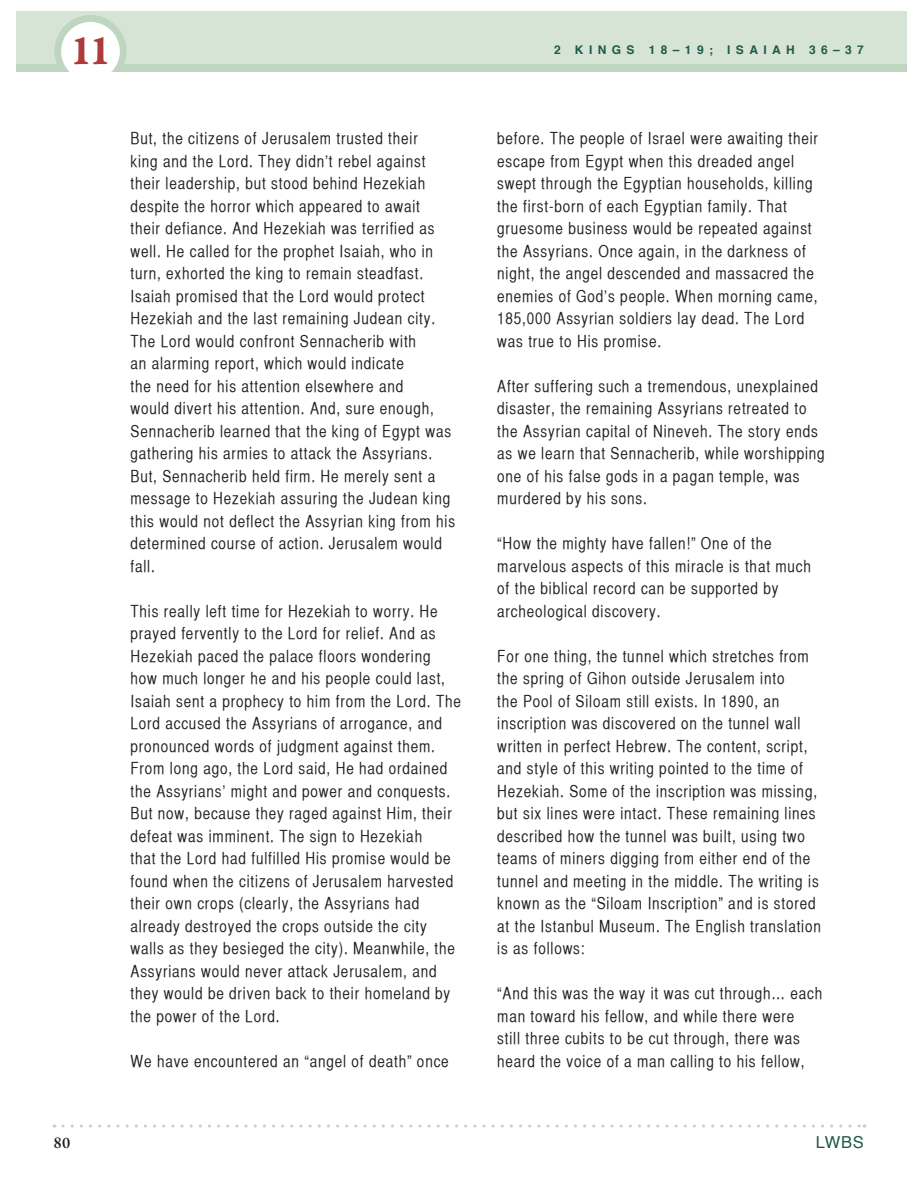
<style>
.page{position:relative;width:918px;height:1188px;background:#fff}
.page>*{position:absolute;margin:0;border:0;box-sizing:border-box;transform-origin:0 0}
.t1{font:45px "Garamond Premr Pro Smbd Capt";color:#ad3b3b}
.Body____Indent{font:16.5px/22.5px "Helvetica CY Plain";letter-spacing:.05em;color:#231f20}
.t2{font:16.5px "Helvetica";color:#20594a}
.t3{font:600 16.5px "Garamond Premr Pro";color:#231f20}
.t4{font:700 12px "Helvetica";letter-spacing:.45em;color:#20594a}
</style>
<div class="page">
<div style="left:17px;top:64px;width:890px;height:8px;background:#bed5bf"></div>
<svg style="left:63px;top:1125px;width:802px;height:3px"></svg>
<div style="left:17px;top:11px;width:890px;height:53px;background:#d5e4d5"></div>
<svg style="left:54px;top:15px;width:73px;height:51px"></svg>
<div style="left:61px;top:22px;width:59px;height:59px;background:#fff;border-radius:50%"></div>
<h1 class="t1" style="left:69px;top:24px;width:44px">11</h1>
<p class="Body____Indent" style="left:130px;top:127px;width:326px">But, the citizens of Jerusalem trusted their<br>king and the Lord. They didn’t rebel against their leadership, but stood behind Hezekiah despite the horror which appeared to await<br>their defiance. And Hezekiah was terrified as well. He called for the prophet Isaiah, who in turn, exhorted the king to remain steadfast.<br>Isaiah promised that the Lord would protect Hezekiah and the last remaining Judean city.<br>The Lord would confront Sennacherib with<br>an alarming report, which would indicate<br>the need for his attention elsewhere and<br>would divert his attention. And, sure enough, Sennacherib learned that the king of Egypt was gathering his armies to attack the Assyrians.<br>But, Sennacherib held firm. He merely sent a message to Hezekiah assuring the Judean king this would not deflect the Assyrian king from his determined course of action. Jerusalem would fall.</p>
<p class="Body____Indent" style="left:130px;top:600px;width:332px">This really left time for Hezekiah to worry. He prayed fervently to the Lord for relief. And as Hezekiah paced the palace floors wondering how much longer he and his people could last, Isaiah sent a prophecy to him from the Lord. The Lord accused the Assyrians of arrogance, and pronounced words of judgment against them.<br>From long ago, the Lord said, He had ordained the Assyrians’ might and power and conquests.<br>But now, because they raged against Him, their defeat was imminent. The sign to Hezekiah<br>that the Lord had fulfilled His promise would be found when the citizens of Jerusalem harvested their own crops (clearly, the Assyrians had already destroyed the crops outside the city walls as they besieged the city). Meanwhile, the Assyrians would never attack Jerusalem, and they would be driven back to their homeland by the power of the Lord.</p>
<p class="Body____Indent" style="left:130px;top:1050px;width:320px">We have encountered an “angel of death” once</p>
<p class="t4" style="left:554px;top:40px;width:47px">2 K INGS</p>
<p class="t4" style="left:649px;top:40px;width:100px">18–19; ISAIAH</p>
<p class="t4" style="left:809px;top:40px;width:56px">36–37</p>
<p class="Body____Indent" style="left:497px;top:127px;width:322px">before. The people of Israel were awaiting their escape from Egypt when this dreaded angel swept through the Egyptian households, killing the first-born of each Egyptian family. That gruesome business would be repeated against the Assyrians. Once again, in the darkness of night, the angel descended and massacred the enemies of God’s people. When morning came, 185,000 Assyrian soldiers lay dead. The Lord was true to His promise.</p>
<p class="Body____Indent" style="left:497px;top:375px;width:329px">After suffering such a tremendous, unexplained disaster, the remaining Assyrians retreated to the Assyrian capital of Nineveh. The story ends as we learn that Sennacherib, while worshipping one of his false gods in a pagan temple, was murdered by his sons.</p>
<p class="Body____Indent" style="left:497px;top:532px;width:315px">“How the mighty have fallen!” One of the marvelous aspects of this miracle is that much of the biblical record can be supported by archeological discovery.</p>
<p class="Body____Indent" style="left:497px;top:645px;width:325px">For one thing, the tunnel which stretches from the spring of Gihon outside Jerusalem into<br>the Pool of Siloam still exists. In 1890, an inscription was discovered on the tunnel wall written in perfect Hebrew. The content, script, and style of this writing pointed to the time of Hezekiah. Some of the inscription was missing, but six lines were intact. These remaining lines described how the tunnel was built, using two teams of miners digging from either end of the tunnel and meeting in the middle. The writing is known as the “Siloam Inscription” and is stored at the Istanbul Museum. The English translation is as follows:</p>
<p class="Body____Indent" style="left:497px;top:982px;width:327px">“And this was the way it was cut through… each man toward his fellow, and while there were<br>still three cubits to be cut through, there was heard the voice of a man calling to his fellow,</p>
<p class="t3" style="left:54px;top:1132px;width:18px">80</p>
<p class="t2" style="left:816px;top:1129px;width:50px">LWBS</p>
</div>
